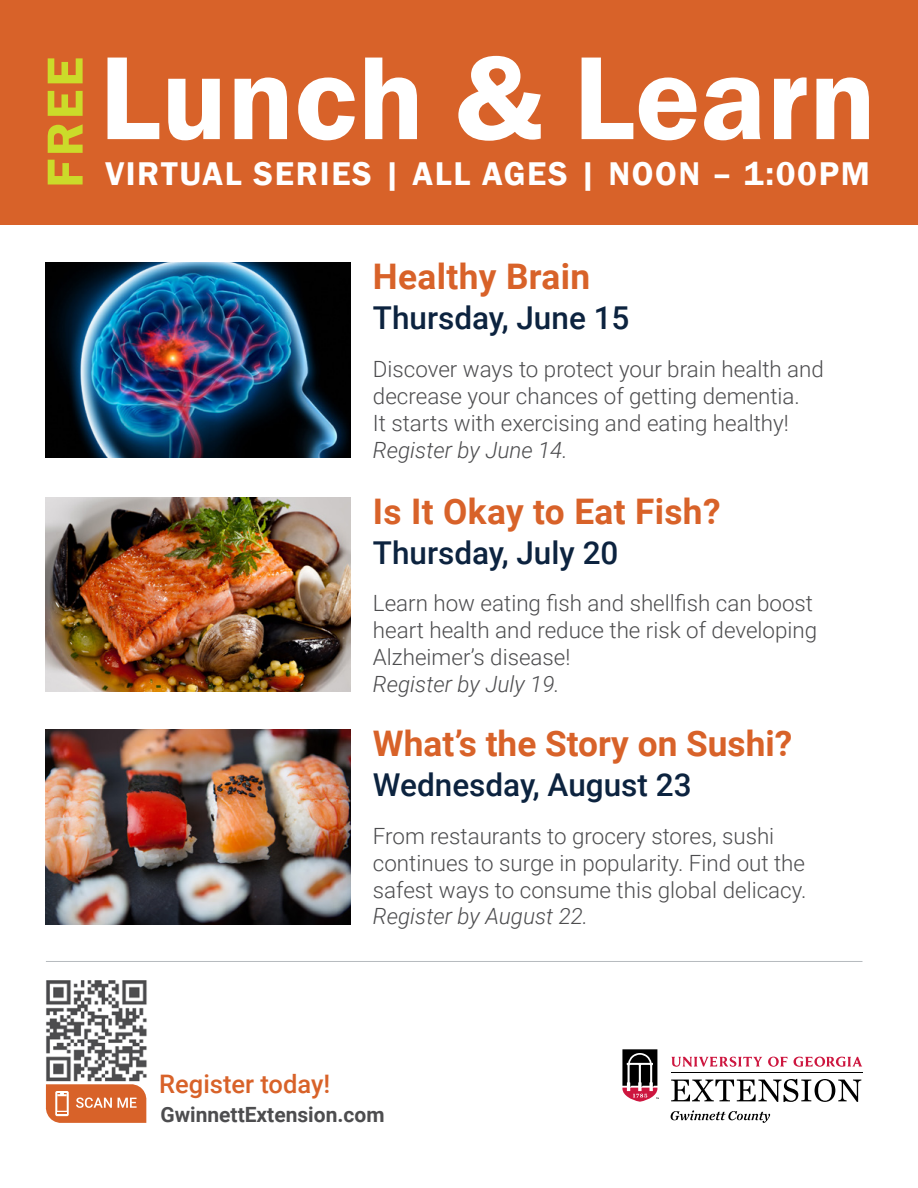
<style>
.page{position:relative;width:918px;height:1188px;background:#fff}
.page>*{position:absolute;margin:0;border:0;box-sizing:border-box;transform-origin:0 0}
.t1{font:600 122.4px "Franklin Gothic";color:#fff}
.t2{font:600 52.35px "Franklin Gothic";color:#cbdb2a}
.t3{font:700 35.25px "Roboto";letter-spacing:.01em;color:#d86229}
.t4{font:600 33.75px "Franklin Gothic";letter-spacing:.05em;color:#fff}
.t5{font:500 31.5px "Roboto";color:#0c233f}
.t6{font:500 25.5px "Roboto";color:#d86229}
.t7{font:300 22.35px/26.8px "Roboto";color:#4d4d4f}
.t8{font:italic 300 22.35px "Roboto";color:#4d4d4f}
.t9{font:700 21px "Roboto";color:#4d4d4f}
</style>
<div class="page">
<div style="left:0;top:0;width:918px;height:224px;background:#d86229"></div>
<img style="left:46px;top:262px;width:304px;height:195px">
<svg style="left:622px;top:1049px;width:37px;height:53px"></svg>
<svg style="left:671px;top:1057px;width:116px;height:10px"></svg>
<svg style="left:794px;top:1057px;width:68px;height:10px"></svg>
<svg style="left:671px;top:1079px;width:190px;height:23px"></svg>
<svg style="left:671px;top:1110px;width:99px;height:13px"></svg>
<hr style="left:671px;top:1072px;width:191px;height:1px;background:#000">
<svg style="left:46px;top:1084px;width:101px;height:39px;background:#dd7949"></svg>
<img style="left:46px;top:498px;width:304px;height:194px">
<img style="left:46px;top:730px;width:304px;height:194px">
<hr style="left:46px;top:961px;width:817px;height:1px;background:#b6babe">
<img style="left:46px;top:980px;width:101px;height:102px">
<h2 class="t2" style="left:33px;top:188px;width:133px;rotate:-90deg">FREE</h2>
<h1 class="t1" style="left:99px;top:23px;width:778px">Lunch &amp; Learn</h1>
<h3 class="t4" style="left:105px;top:153px;width:766px">VIRTUAL SERIES | ALL AGES | NOON – 1:00PM</h3>
<h3 class="t3" style="left:373px;top:251px;width:219px">Healthy Brain</h3>
<h3 class="t5" style="left:373px;top:295px;width:258px">Thursday, June 15</h3>
<p class="t7" style="left:373px;top:355px;width:453px">Discover ways to protect your brain health and decrease your chances of getting dementia.<br>It starts with exercising and eating healthy!</p>
<p class="t8" style="left:373px;top:434px;width:196px">Register by June 14.</p>
<h3 class="t3" style="left:373px;top:487px;width:349px">Is It Okay to Eat Fish?</h3>
<h3 class="t5" style="left:373px;top:531px;width:247px">Thursday, July 20</h3>
<p class="t7" style="left:373px;top:589px;width:446px">Learn how eating fish and shellfish can boost heart health and reduce the risk of developing<br>Alzheimer’s disease!</p>
<p class="t8" style="left:373px;top:668px;width:188px">Register by July 19.</p>
<h3 class="t3" style="left:373px;top:719px;width:421px">What’s the Story on Sushi?</h3>
<h3 class="t5" style="left:373px;top:763px;width:320px">Wednesday, August 23</h3>
<p class="t7" style="left:373px;top:822px;width:435px">From restaurants to grocery stores, sushi continues to surge in popularity. Find out the safest ways to consume this global delicacy.</p>
<p class="t8" style="left:373px;top:901px;width:217px">Register by August 22.</p>
<p class="t6" style="left:159px;top:1066px;width:173px">Register today!</p>
<p class="t9" style="left:160px;top:1100px;width:226px">GwinnettExtension.com</p>
</div>
